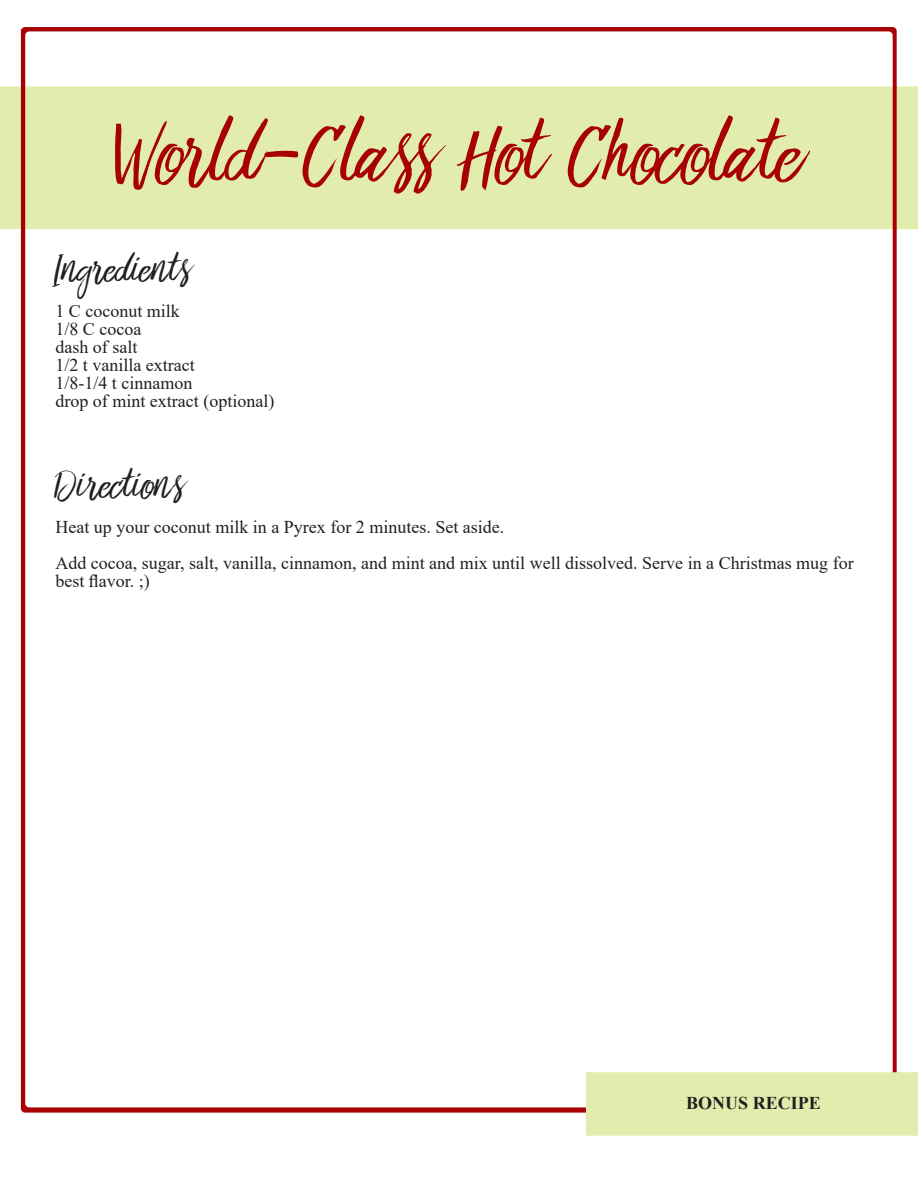
<style>
.page{position:relative;width:918px;height:1188px;background:#fff}
.page>*{position:absolute;margin:0;border:0;box-sizing:border-box;transform-origin:0 0}
.t1{font:90px "Bringshoot";color:#a70105}
.t2{font:42px "Bringshoot";color:#231f20}
.t3{font:18px/18px "Times New Roman";color:#231f20}
.t4{font:700 18px "Times New Roman";color:#231f20}
</style>
<div class="page">
<img style="left:0;top:27px;width:918px;height:1109px">
<p class="t1" style="left:115px;top:103px;width:692px">World-Class Hot Chocolate</p>
<p class="t2" style="left:55px;top:245px;width:139px">Ingredients</p>
<p class="t3" style="left:55px;top:302px;width:126px">1 C coconut milk</p>
<p class="t3" style="left:55px;top:320px;width:87px">1/8 C cocoa</p>
<p class="t3" style="left:55px;top:338px;width:83px">dash of salt</p>
<p class="t3" style="left:55px;top:356px;width:141px">1/2 t vanilla extract</p>
<p class="t3" style="left:55px;top:374px;width:138px">1/8-1/4 t cinnamon</p>
<p class="t3" style="left:55px;top:392px;width:220px">drop of mint extract (optional)</p>
<p class="t2" style="left:55px;top:461px;width:132px">Directions</p>
<p class="t3" style="left:55px;top:518px;width:450px">Heat up your coconut milk in a Pyrex for 2 minutes. Set aside.</p>
<p class="t3" style="left:55px;top:554px;width:800px">Add cocoa, sugar, salt, vanilla, cinnamon, and mint and mix until well dissolved. Serve in a Christmas mug for best flavor. ;)</p>
<p class="t4" style="left:686px;top:1090px;width:136px">BONUS RECIPE</p>
</div>
